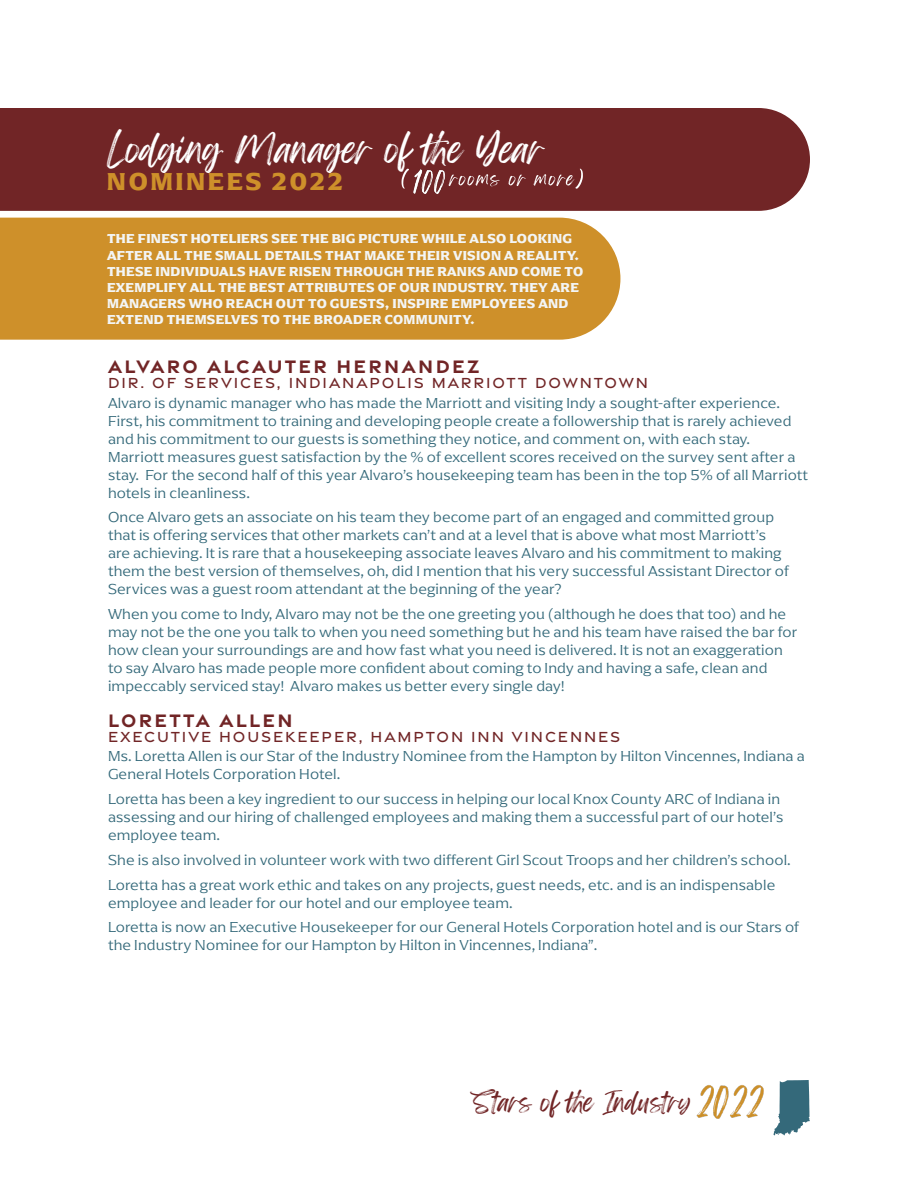
<style>
.page{position:relative;width:918px;height:1188px;background:#fff}
.page>*{position:absolute;margin:0;border:0;box-sizing:border-box;transform-origin:0 0}
.t1{font:33px "Feeling Passionate";color:#fff}
.t2{font:700 25.5px "Arpona";letter-spacing:.1em;color:#ce902a}
.t3{font:22.5px "Feeling Passionate";color:#712526}
.Text_Info{font:700 19.5px "Gravesend Sans";letter-spacing:.12em;color:#712526}
.Text_Info-2{font:500 15.75px "Gravesend Sans";letter-spacing:.12em;color:#712526}
.Nominee_Information{font:300 15px/18px "Arpona";letter-spacing:.01em;color:#34697a}
.Paragraph_Style_1{font:700 13.5px/16.2px "Arpona";letter-spacing:.02em;color:#f3f5f5}
</style>
<div class="page">
<img style="left:696px;top:1085px;width:68px;height:34px">
<svg style="left:774px;top:1080px;width:36px;height:55px"></svg>
<div style="left:0;top:108px;width:810px;height:103px;background:#712526"></div>
<div style="left:0;top:218px;width:620px;height:122px;background:#ce902a"></div>
<svg style="left:402px;top:169px;width:181px;height:20px;background:#834142"></svg>
<img style="left:413px;top:165px;width:33px;height:34px">
<p class="t1" style="left:107px;top:123px;width:438px">Lodging Manager of the Year</p>
<p class="t2" style="left:107px;top:166px;width:238px">NOMINEES 2022</p>
<p class="Paragraph_Style_1" style="left:107px;top:231px;width:478px">THE FINEST HOTELIERS SEE THE BIG PICTURE WHILE ALSO LOOKING AFTER ALL THE SMALL DETAILS THAT MAKE THEIR VISION A REALITY.<br>THESE INDIVIDUALS HAVE RISEN THROUGH THE RANKS AND COME TO EXEMPLIFY ALL THE BEST ATTRIBUTES OF OUR INDUSTRY. THEY ARE MANAGERS WHO REACH OUT TO GUESTS, INSPIRE EMPLOYEES AND EXTEND THEMSELVES TO THE BROADER COMMUNITY.</p>
<p class="Text_Info" style="left:108px;top:354px;width:373px">ALVARO ALCAUTER HERNANDEZ</p>
<p class="Text_Info-2" style="left:108px;top:373px;width:542px">DIR. OF SERVICES, INDIANAPOLIS MARRIOTT DOWNTOWN</p>
<p class="Nominee_Information" style="left:108px;top:394px;width:701px">Alvaro is dynamic manager who has made the Marriott and visiting Indy a sought-after experience.<br>First, his commitment to training and developing people create a followership that is rarely achieved and his commitment to our guests is something they notice, and comment on, with each stay.<br>Marriott measures guest satisfaction by the % of excellent scores received on the survey sent after a stay. For the second half of this year Alvaro’s housekeeping team has been in the top 5% of all Marriott hotels in cleanliness.</p>
<p class="Nominee_Information" style="left:108px;top:508px;width:683px">Once Alvaro gets an associate on his team they become part of an engaged and committed group that is offering services that other markets can’t and at a level that is above what most Marriott’s are achieving. It is rare that a housekeeping associate leaves Alvaro and his commitment to making them the best version of themselves, oh, did I mention that his very successful Assistant Director of Services was a guest room attendant at the beginning of the year?</p>
<p class="Nominee_Information" style="left:108px;top:605px;width:691px">When you come to Indy, Alvaro may not be the one greeting you (although he does that too) and he may not be the one you talk to when you need something but he and his team have raised the bar for how clean your surroundings are and how fast what you need is delivered. It is not an exaggeration to say Alvaro has made people more confident about coming to Indy and having a safe, clean and impeccably serviced stay! Alvaro makes us better every single day!</p>
<p class="Text_Info" style="left:108px;top:708px;width:186px">LORETTA ALLEN</p>
<p class="Text_Info-2" style="left:108px;top:727px;width:514px">EXECUTIVE HOUSEKEEPER, HAMPTON INN VINCENNES</p>
<p class="Nominee_Information" style="left:108px;top:747px;width:698px">Ms. Loretta Allen is our Star of the Industry Nominee from the Hampton by Hilton Vincennes, Indiana a<br>General Hotels Corporation Hotel.</p>
<p class="Nominee_Information" style="left:108px;top:790px;width:677px">Loretta has been a key ingredient to our success in helping our local Knox County ARC of Indiana in assessing and our hiring of challenged employees and making them a successful part of our hotel’s employee team.</p>
<p class="Nominee_Information" style="left:108px;top:851px;width:684px">She is also involved in volunteer work with two different Girl Scout Troops and her children’s school.</p>
<p class="Nominee_Information" style="left:108px;top:876px;width:669px">Loretta has a great work ethic and takes on any projects, guest needs, etc. and is an indispensable employee and leader for our hotel and our employee team.</p>
<p class="Nominee_Information" style="left:108px;top:918px;width:693px">Loretta is now an Executive Housekeeper for our General Hotels Corporation hotel and is our Stars of the Industry Nominee for our Hampton by Hilton in Vincennes, Indiana”.</p>
<h3 class="t3" style="left:473px;top:1084px;width:219px">Stars of the Industry</h3>
</div>
